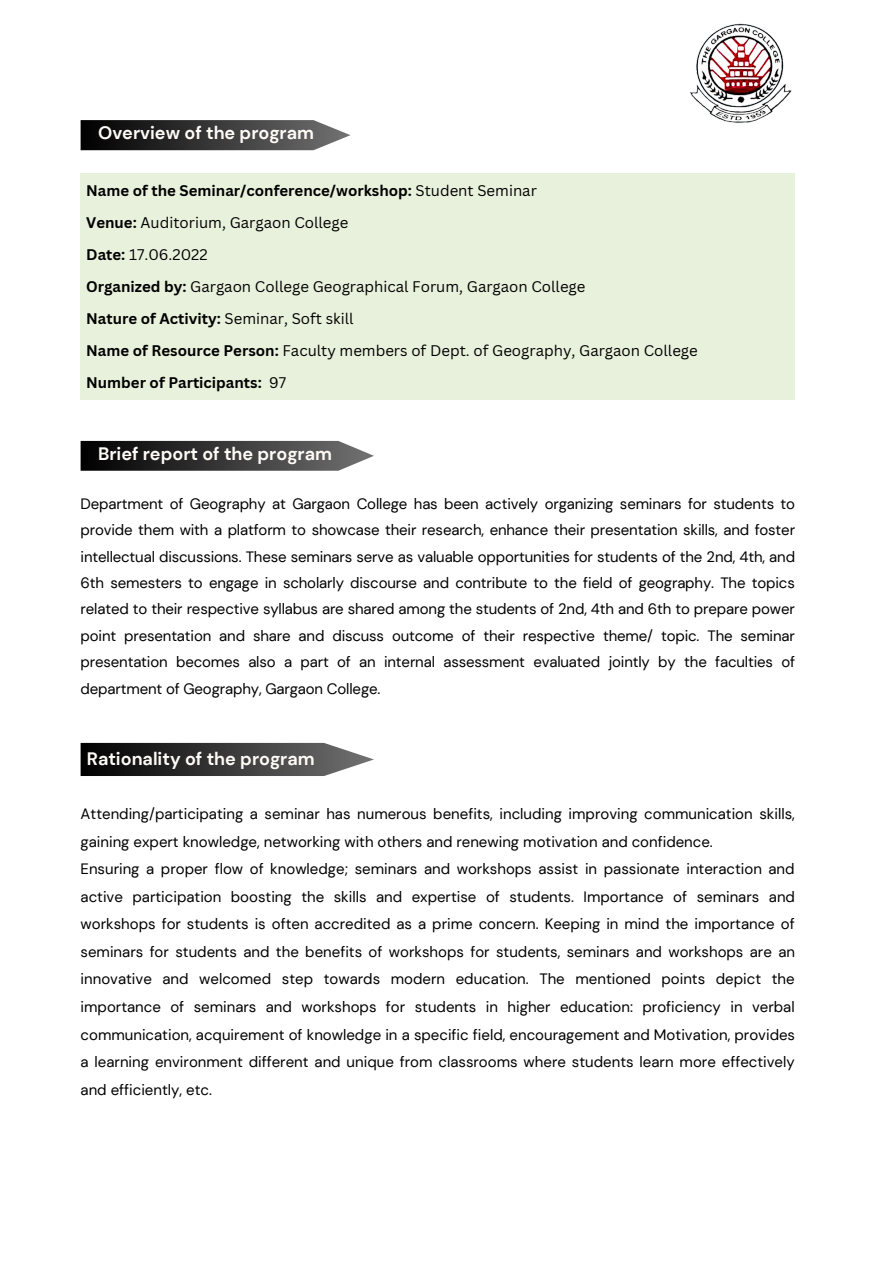
<style>
.page{position:relative;width:893px;height:1263px;background:#fff}
.page>*{position:absolute;margin:0;border:0;box-sizing:border-box;transform-origin:0 0}
.t1{font:700 18px "DM Sans";color:#fffbf7}
.t2{font:15px/27.6px "DM Sans";color:#000;text-align:justify}
.t3{font:15px "Canva Sans";color:#000}
.t4{font:700 15px "Canva Sans";color:#000}
.s1{font-weight:400}
.s2{font-weight:700}
</style>
<div class="page">
<div style="left:81px;top:173px;width:714px;height:227px;background:#e7f1db"></div>
<svg style="left:81px;top:441px;width:293px;height:30px;background:#434343"></svg>
<svg style="left:81px;top:120px;width:269px;height:30px;background:#434343"></svg>
<svg style="left:81px;top:743px;width:293px;height:33px;background:#454545"></svg>
<img style="left:690px;top:23px;width:102px;height:100px">
<p class="t1" style="left:98px;top:121px;width:217px">Overview of the program</p>
<p class="t4" style="left:86px;top:180px;width:452px">Name of the Seminar/conference/workshop: <span class="s1">Student Seminar</span></p>
<p class="t3" style="left:86px;top:212px;width:264px"><span class="s2">Venue:</span> Auditorium, Gargaon College</p>
<p class="t3" style="left:86px;top:244px;width:123px"><span class="s2">Date:</span> 17.06.2022</p>
<p class="t3" style="left:86px;top:276px;width:501px"><span class="s2">Organized by:</span> Gargaon College Geographical Forum, Gargaon College</p>
<p class="t4" style="left:86px;top:308px;width:269px">Nature of Activity: <span class="s1">Seminar, Soft skill</span></p>
<p class="t3" style="left:86px;top:340px;width:613px"><span class="s2">Name of Resource Person:</span> Faculty members of Dept. of Geography, Gargaon College</p>
<p class="t4" style="left:86px;top:372px;width:201px">Number of Participants: <span class="s1">97</span></p>
<p class="t1" style="left:98px;top:442px;width:235px">Brief report of the program</p>
<p class="t2" style="left:81px;top:490px;width:716px;line-height:26.4px">Department of Geography at Gargaon College has been actively organizing seminars for students to provide them with a platform to showcase their research, enhance their presentation skills, and foster intellectual discussions. These seminars serve as valuable opportunities for students of the 2nd, 4th, and 6th semesters to engage in scholarly discourse and contribute to the field of geography. The topics related to their respective syllabus are shared among the students of 2nd, 4th and 6th to prepare power point presentation and share and discuss outcome of their respective theme/ topic. The seminar presentation becomes also a part of an internal assessment evaluated jointly by the faculties of department of Geography, Gargaon College.</p>
<p class="t1" style="left:87px;top:747px;width:229px">Rationality of the program</p>
<p class="t2" style="left:81px;top:800px;width:715px">Attending/participating a seminar has numerous benefits, including improving communication skills, gaining expert knowledge, networking with others and renewing motivation and confidence.</p>
<p class="t2" style="left:81px;top:855px;width:716px">Ensuring a proper flow of knowledge; seminars and workshops assist in passionate interaction and active participation boosting the skills and expertise of students. Importance of seminars and workshops for students is often accredited as a prime concern. Keeping in mind the importance of seminars for students and the benefits of workshops for students, seminars and workshops are an innovative and welcomed step towards modern education. The mentioned points depict the importance of seminars and workshops for students in higher education: proficiency in verbal communication, acquirement of knowledge in a specific field, encouragement and Motivation, provides a learning environment different and unique from classrooms where students learn more effectively and efficiently, etc.</p>
</div>
